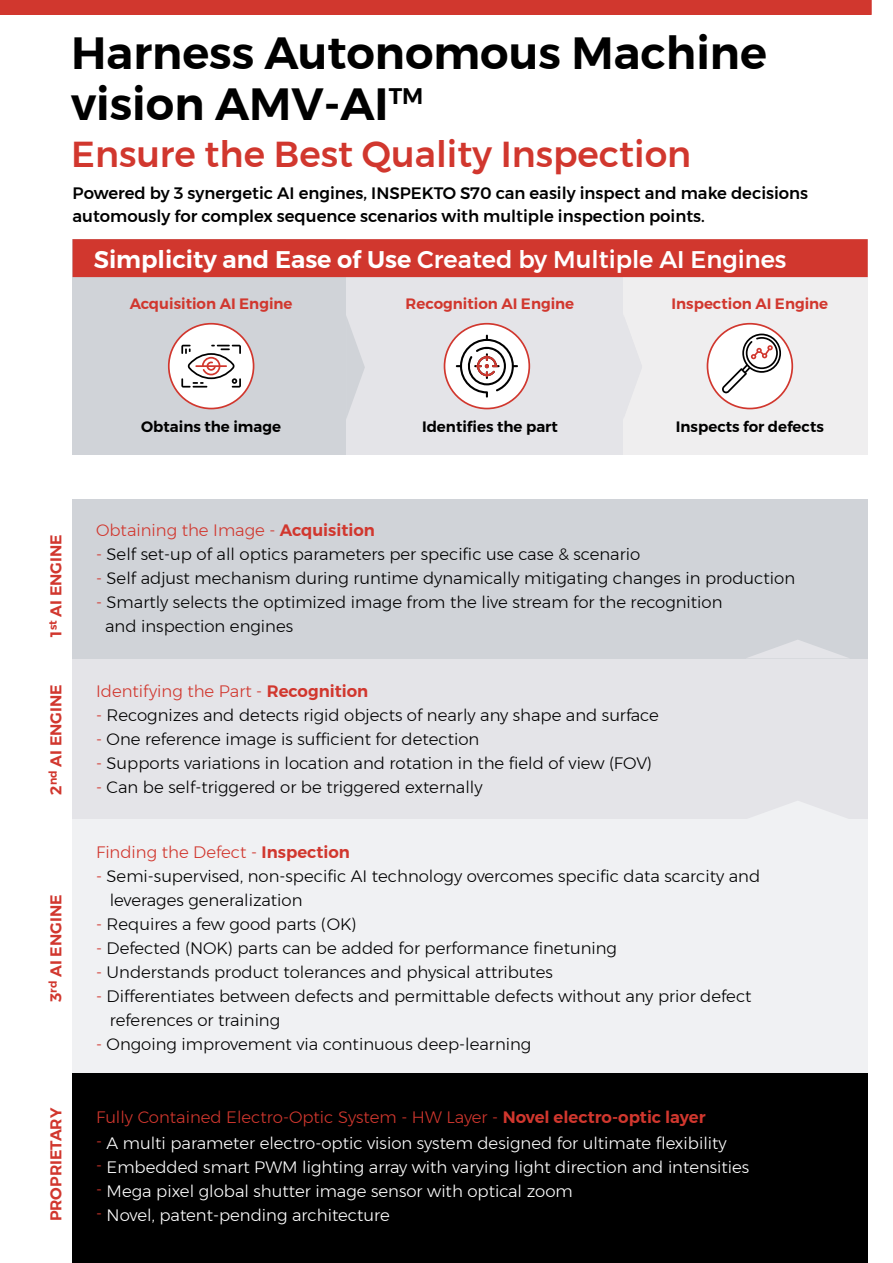
<style>
.page{position:relative;width:893px;height:1263px;background:#fff}
.page>*{position:absolute;margin:0;border:0;box-sizing:border-box;transform-origin:0 0}
.t1{font:600 45px/51px "Montserrat";color:#000}
.t2{font:500 36px "Montserrat";color:#d1372e}
.t3{font:500 24px "Montserrat";color:#fff}
.t4{font:300 16.5px/24px "Montserrat";color:#000}
.t5{font:300 16.5px/26.2px "Montserrat";color:#fff}
.t6{font:500 16.5px/22.5px "Montserrat";color:#000}
.t7{font:300 16.5px "Montserrat";color:#d1372e}
.t8{font:600 15.6px "Montserrat";color:#d1372e}
.t9{font:600 15px "Montserrat";color:#d1372e}
.t10{font:600 15px "Montserrat";color:#000}
.t11{font:600 10.95px "Montserrat";color:#d1372e}
.s1{font-weight:600}
.s2{color:#d1372e}
.s3{font-weight:600;color:#d1372e}
</style>
<div class="page">
<div style="left:73px;top:656px;width:795px;height:163px;background:#e4e4e8"></div>
<div style="left:0;top:0;width:872px;height:15px;background:#d1372e"></div>
<div style="left:73px;top:239px;width:277px;height:216px;background:#d0d3d8"></div>
<div style="left:73px;top:499px;width:795px;height:159px;background:#d0d3d8"></div>
<div style="left:346px;top:239px;width:277px;height:216px;background:#e4e4e8"></div>
<div style="left:73px;top:819px;width:795px;height:255px;background:#f0f1f3"></div>
<div style="left:73px;top:1074px;width:795px;height:189px;background:#000"></div>
<div style="left:623px;top:239px;width:245px;height:216px;background:#efeeef"></div>
<svg style="left:623px;top:317px;width:19px;height:100px"></svg>
<svg style="left:748px;top:640px;width:99px;height:18px"></svg>
<svg style="left:749px;top:801px;width:98px;height:18px"></svg>
<svg style="left:346px;top:316px;width:19px;height:102px"></svg>
<div style="left:73px;top:239px;width:795px;height:38px;background:#d1372e;border:2px solid #d1372e"></div>
<div style="left:169px;top:324px;width:85px;height:84px;background:#fff;border-radius:50%"></div>
<div style="left:168px;top:323px;width:86px;height:86px;border:2px solid #d1372e;border-radius:50%"></div>
<svg style="left:181px;top:345px;width:60px;height:43px"></svg>
<div style="left:444px;top:324px;width:85px;height:84px;background:#fff;border-radius:50%"></div>
<div style="left:444px;top:323px;width:86px;height:86px;border:2px solid #d1372e;border-radius:50%"></div>
<svg style="left:456px;top:335px;width:62px;height:63px"></svg>
<svg style="left:476px;top:355px;width:22px;height:22px"></svg>
<div style="left:707px;top:324px;width:85px;height:84px;background:#fff;border-radius:50%"></div>
<div style="left:707px;top:323px;width:86px;height:86px;border:2px solid #d1372e;border-radius:50%"></div>
<svg style="left:722px;top:334px;width:59px;height:59px"></svg>
<h1 class="t1" style="left:71px;top:28px;width:697px">Harness Autonomous Machine vision AMV-AI<sup>TM</sup></h1>
<h2 class="t2" style="left:71px;top:126px;width:621px">Ensure the Best Quality Inspection</h2>
<p class="t6" style="left:73px;top:182px;width:737px">Powered by 3 synergetic AI engines, INSPEKTO S70 can easily inspect and make decisions automously for complex sequence scenarios with multiple inspection points.</p>
<h3 class="t3" style="left:94px;top:240px;width:694px"><span class="s1">Simplicity and Ease of Use</span> Created by Multiple AI Engines</h3>
<p class="t9" style="left:130px;top:292px;width:164px">Acquisition AI Engine</p>
<p class="t9" style="left:406px;top:292px;width:170px">Recognition AI Engine</p>
<p class="t9" style="left:671px;top:292px;width:158px">Inspection AI Engine</p>
<p class="t10" style="left:141px;top:415px;width:141px">Obtains the image</p>
<p class="t10" style="left:422px;top:415px;width:137px">Identifies the part</p>
<p class="t10" style="left:676px;top:415px;width:150px">Inspects for defects</p>
<p class="t8" style="left:44px;top:617px;width:84px;rotate:-90deg">AI ENGINE</p>
<p class="t11" style="left:44px;top:630px;width:12px;rotate:-90deg">st</p>
<p class="t8" style="left:44px;top:637px;width:8px;rotate:-90deg">1</p>
<p class="t8" style="left:44px;top:767px;width:84px;rotate:-90deg">AI ENGINE</p>
<p class="t11" style="left:44px;top:785px;width:16px;rotate:-90deg">nd</p>
<p class="t8" style="left:44px;top:795px;width:11px;rotate:-90deg">2</p>
<p class="t8" style="left:44px;top:977px;width:84px;rotate:-90deg">AI ENGINE</p>
<p class="t11" style="left:44px;top:993px;width:14px;rotate:-90deg">rd</p>
<p class="t8" style="left:44px;top:1002px;width:11px;rotate:-90deg">3</p>
<p class="t8" style="left:44px;top:1221px;width:115px;rotate:-90deg">PROPRIETARY</p>
<p class="t7" style="left:96px;top:518px;width:280px">Obtaining the Image - <span class="s1">Acquisition</span></p>
<p class="t4" style="left:96px;top:542px;width:546px"><span class="s2">-</span> Self set-up of all optics parameters per specific use case &amp; scenario</p>
<p class="t4" style="left:96px;top:566px;width:701px"><span class="s2">-</span> Self adjust mechanism during runtime dynamically mitigating changes in production</p>
<p class="t4" style="left:105px;top:590px;width:619px;text-indent:-9px"><span class="s2">-</span> Smartly selects the optimized image from the live stream for the recognition and inspection engines</p>
<p class="t7" style="left:96px;top:679px;width:274px">Identifying the Part - <span class="s1">Recognition</span></p>
<p class="t4" style="left:96px;top:703px;width:564px"><span class="s2">-</span> Recognizes and detects rigid objects of nearly any shape and surface</p>
<p class="t4" style="left:96px;top:727px;width:385px"><span class="s2">-</span> One reference image is sufficient for detection</p>
<p class="t4" style="left:96px;top:751px;width:558px"><span class="s2">-</span> Supports variations in location and rotation in the field of view (FOV(</p>
<p class="t4" style="left:96px;top:775px;width:388px"><span class="s2">-</span> Can be self-triggered or be triggered externally</p>
<p class="t7" style="left:96px;top:840px;width:255px">Finding the Defect - <span class="s1">Inspection</span></p>
<p class="t4" style="left:110px;top:864px;width:652px;text-indent:-14px"><span class="s2">-</span> Semi-supervised, non-specific AI technology overcomes specific data scarcity and leverages generalization</p>
<p class="t4" style="left:96px;top:912px;width:262px"><span class="s2">-</span> Requires a few good parts (OK(</p>
<p class="t4" style="left:96px;top:936px;width:522px"><span class="s2">-</span> Defected (NOK) parts can be added for performance finetuning</p>
<p class="t4" style="left:96px;top:960px;width:458px"><span class="s2">-</span> Understands product tolerances and physical attributes</p>
<p class="t4" style="left:110px;top:984px;width:643px;text-indent:-14px"><span class="s2">-</span> Differentiates between defects and permittable defects without any prior defect references or training</p>
<p class="t4" style="left:96px;top:1032px;width:437px"><span class="s2">-</span> Ongoing improvement via continuous deep-learning</p>
<p class="t5" style="left:107px;top:1103px;width:622px;text-indent:-11px"><span class="s2">Fully Contained Electro-Optic System - HW Layer -</span> <span class="s3">Novel electro-optic layer<br></span>A multi parameter electro-optic vision system designed for ultimate flexibility</p>
<p class="t7" style="left:96px;top:1128px;width:7px">-</p>
<p class="t5" style="left:107px;top:1153px;width:644px">Embedded smart PWM lighting array with varying light direction and intensities</p>
<p class="t7" style="left:96px;top:1152px;width:7px">-</p>
<p class="t5" style="left:107px;top:1177px;width:468px">Mega pixel global shutter image sensor with optical zoom</p>
<p class="t7" style="left:96px;top:1176px;width:7px">-</p>
<p class="t5" style="left:107px;top:1201px;width:285px">Novel, patent-pending architecture</p>
<p class="t7" style="left:96px;top:1200px;width:7px">-</p>
</div>
